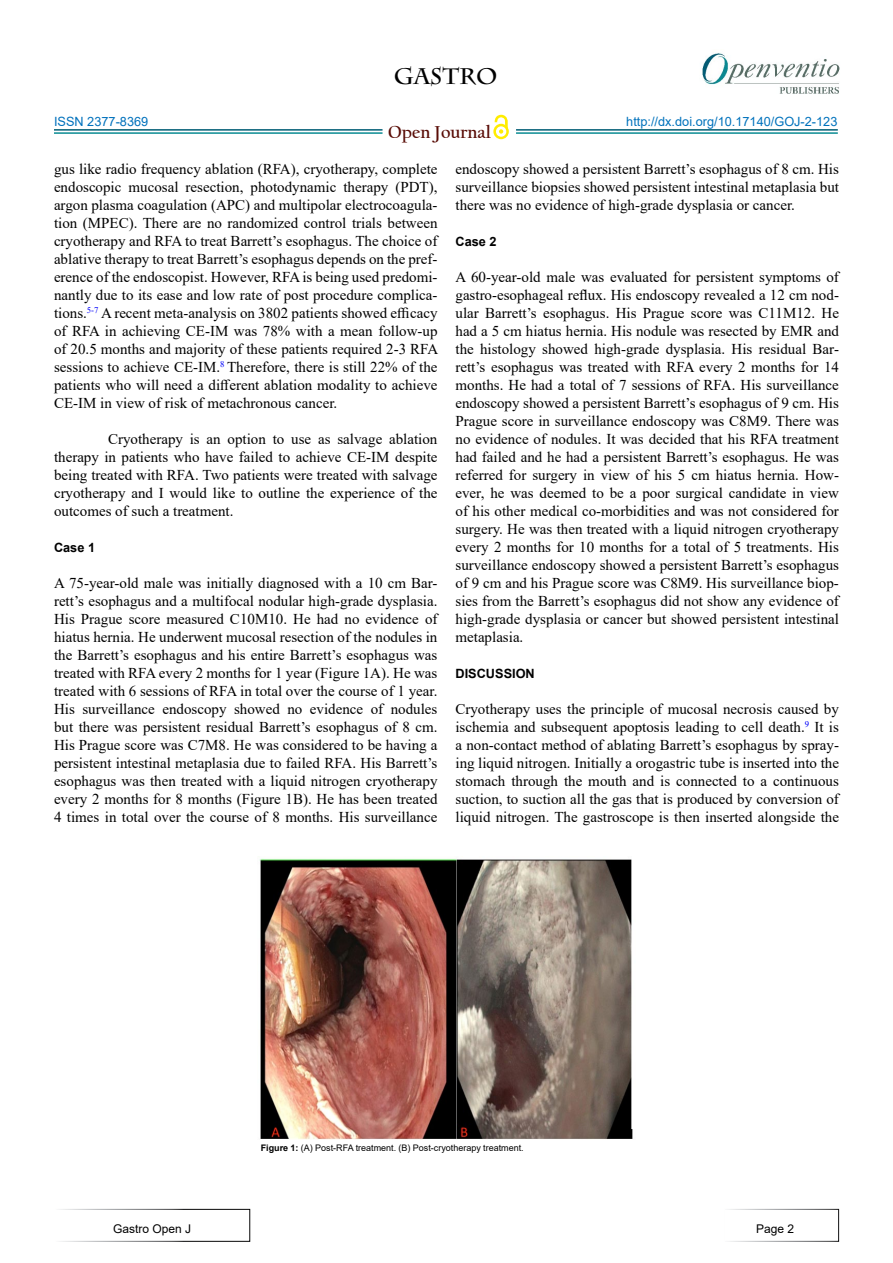
<style>
.page{position:relative;width:893px;height:1263px;background:#fff}
.page>*{position:absolute;margin:0;border:0;box-sizing:border-box;transform-origin:0 0}
.t1{font:700 22.5px "Charlemagne Std";color:#000}
.t2{font:700 18.15px "Californian FB";color:#580b05}
.t3{font:15px/18px "Times New Roman";color:#000;text-align:justify}
.t4{font:12.75px "Arial";color:#0072bc}
.t5{font:700 12.75px "Arial";color:#000}
.t6{font:12.75px "Arial";color:#0071bc}
.t7{font:12px "Arial";color:#000}
.t8{font:9px "Arial";color:#000}
.s1{font-weight:700}
</style>
<div class="page">
<hr style="left:54px;top:129px;width:328px;height:2px;background:#015d75">
<hr style="left:54px;top:132px;width:328px;height:2px;background:#0a8b93">
<hr style="left:516px;top:129px;width:322px;height:2px;background:#015d75">
<hr style="left:516px;top:132px;width:322px;height:2px;background:#0a8b93">
<svg style="left:493px;top:124px;width:16px;height:15px"></svg>
<div style="left:496px;top:126px;width:10px;height:11px;background:#fff;border-radius:50%"></div>
<svg style="left:495px;top:114px;width:13px;height:20px"></svg>
<div style="left:54px;top:1209px;width:196px;height:33px;border:1px solid #fff"></div>
<div style="left:723px;top:1209px;width:116px;height:33px;border:1px solid #fff"></div>
<img style="left:702px;top:53px;width:138px;height:41px">
<img style="left:259px;top:858px;width:374px;height:282px">
<p class="t6" style="left:54px;top:113px;width:96px">ISSN 2377-8369</p>
<h1 class="t1" style="left:394px;top:63px;width:105px">GASTRO</h1>
<p class="t2" style="left:388px;top:121px;width:104px">Open Journal</p>
<p class="t4" style="left:626px;top:113px;width:213px">http://dx.doi.org/10.17140/GOJ-2-123</p>
<p class="t3" style="left:54px;top:159px;width:386px">gus like radio frequency ablation (RFA), cryotherapy, complete endoscopic mucosal resection, photodynamic therapy (PDT), argon plasma coagulation (APC) and multipolar electrocoagula&shy;tion (MPEC). There are no randomized control trials between cryotherapy and RFA to treat Barrett’s esophagus. The choice of ablative therapy to treat Barrett’s esophagus depends on the pref&shy;erence of the endoscopist. However, RFA is being used predomi&shy;nantly due to its ease and low rate of post procedure complica&shy;tions.<sup>5-7</sup> A recent meta-analysis on 3802 patients showed efficacy of RFA in achieving CE-IM was 78% with a mean follow-up of 20.5 months and majority of these patients required 2-3 RFA sessions to achieve CE-IM.<sup>8</sup> Therefore, there is still 22% of the patients who will need a different ablation modality to achieve CE-IM in view of risk of metachronous cancer.</p>
<p class="t3" style="left:54px;top:429px;width:385px;text-indent:54px">Cryotherapy is an option to use as salvage ablation therapy in patients who have failed to achieve CE-IM despite being treated with RFA. Two patients were treated with salvage cryotherapy and I would like to outline the experience of the outcomes of such a treatment.</p>
<p class="t5" style="left:54px;top:538px;width:43px">Case 1</p>
<p class="t3" style="left:54px;top:573px;width:385px">A 75-year-old male was initially diagnosed with a 10 cm Bar&shy;rett’s esophagus and a multifocal nodular high-grade dysplasia.<br>His Prague score measured C10M10. He had no evidence of hiatus hernia. He underwent mucosal resection of the nodules in the Barrett’s esophagus and his entire Barrett’s esophagus was treated with RFA every 2 months for 1 year (Figure 1A). He was treated with 6 sessions of RFA in total over the course of 1 year.<br>His surveillance endoscopy showed no evidence of nodules but there was persistent residual Barrett’s esophagus of 8 cm.<br>His Prague score was C7M8. He was considered to be having a persistent intestinal metaplasia due to failed RFA. His Barrett’s esophagus was then treated with a liquid nitrogen cryotherapy every 2 months for 8 months (Figure 1B). He has been treated 4 times in total over the course of 8 months. His surveillance</p>
<p class="t3" style="left:455px;top:159px;width:385px">endoscopy showed a persistent Barrett’s esophagus of 8 cm. His surveillance biopsies showed persistent intestinal metaplasia but there was no evidence of high-grade dysplasia or cancer.</p>
<p class="t5" style="left:455px;top:232px;width:43px">Case 2</p>
<p class="t3" style="left:455px;top:267px;width:385px">A 60-year-old male was evaluated for persistent symptoms of gastro-esophageal reflux. His endoscopy revealed a 12 cm nod&shy;ular Barrett’s esophagus. His Prague score was C11M12. He had a 5 cm hiatus hernia. His nodule was resected by EMR and the histology showed high-grade dysplasia. His residual Bar&shy;rett’s esophagus was treated with RFA every 2 months for 14 months. He had a total of 7 sessions of RFA. His surveillance endoscopy showed a persistent Barrett’s esophagus of 9 cm. His Prague score in surveillance endoscopy was C8M9. There was no evidence of nodules. It was decided that his RFA treatment had failed and he had a persistent Barrett’s esophagus. He was referred for surgery in view of his 5 cm hiatus hernia. How&shy;ever, he was deemed to be a poor surgical candidate in view of his other medical co-morbidities and was not considered for surgery. He was then treated with a liquid nitrogen cryotherapy every 2 months for 10 months for a total of 5 treatments. His surveillance endoscopy showed a persistent Barrett’s esophagus of 9 cm and his Prague score was C8M9. His surveillance biop&shy;sies from the Barrett’s esophagus did not show any evidence of high-grade dysplasia or cancer but showed persistent intestinal metaplasia.</p>
<p class="t5" style="left:455px;top:664px;width:81px">DISCUSSION</p>
<p class="t3" style="left:455px;top:699px;width:385px">Cryotherapy uses the principle of mucosal necrosis caused by ischemia and subsequent apoptosis leading to cell death.<sup>9</sup> It is a non-contact method of ablating Barrett’s esophagus by spray&shy;ing liquid nitrogen. Initially a orogastric tube is inserted into the stomach through the mouth and is connected to a continuous suction, to suction all the gas that is produced by conversion of liquid nitrogen. The gastroscope is then inserted alongside the</p>
<p class="t7" style="left:113px;top:1220px;width:80px">Gastro Open J</p>
<p class="t8" style="left:261px;top:1141px;width:265px"><span class="s1">Figure 1:</span> (A) Post-RFA treatment. (B) Post-cryotherapy treatment.</p>
<p class="t7" style="left:756px;top:1220px;width:40px">Page 2</p>
</div>
